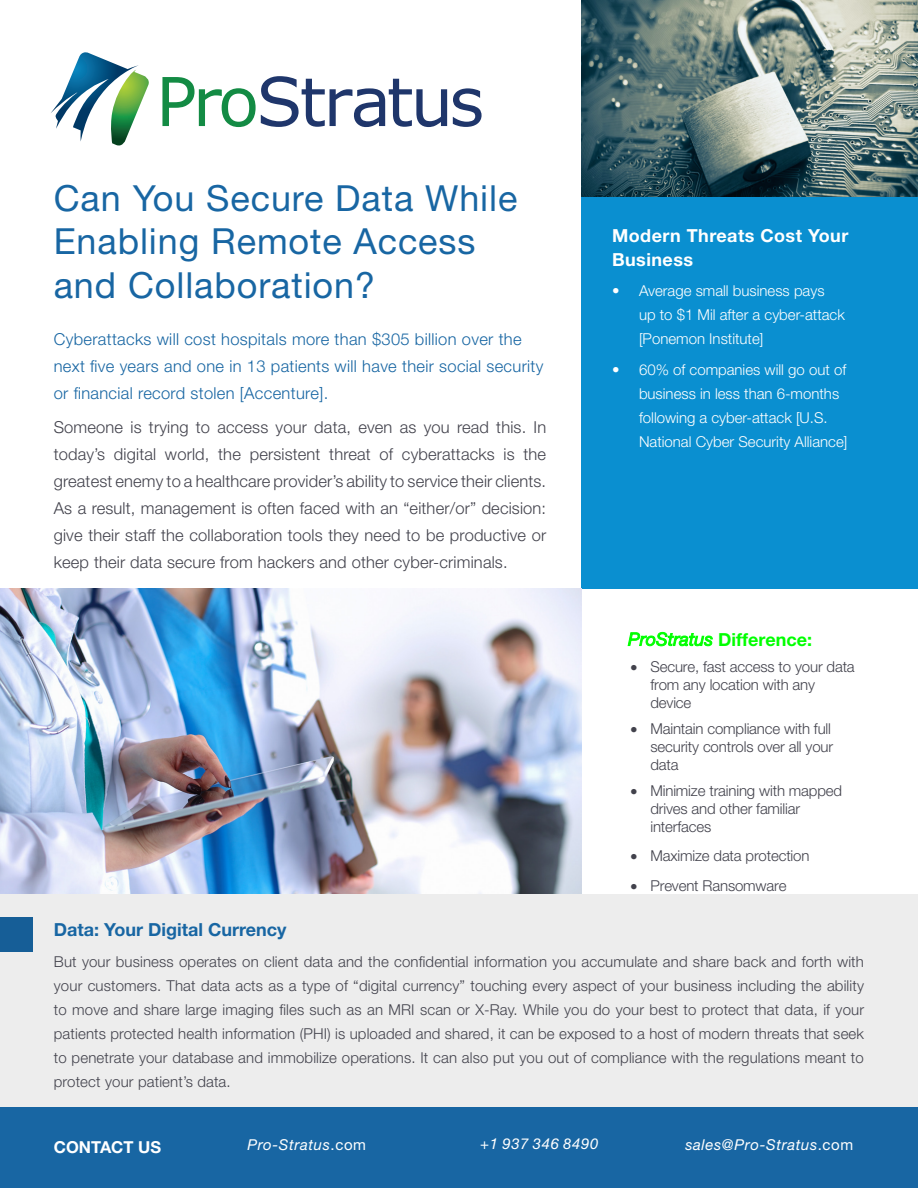
<style>
.page{position:relative;width:918px;height:1188px;background:#fff}
.page>*{position:absolute;margin:0;border:0;box-sizing:border-box;transform-origin:0 0}
.t1{font:67.35px "Verdana";letter-spacing:-.045em;color:#1f366b}
.t2{font:36px/43.2px "Helvetica Neue LT Std";letter-spacing:.025em;color:#1866a3}
.t3{font:700 18px/24px "Helvetica Neue LT Std";letter-spacing:.025em;color:#fff}
.t4{font:700 18px "Helvetica Neue LT Std";color:#1866a3}
.t5{font:700 18px "Helvetica Neue LT Std";color:#0f0}
.t6{font:300 16.5px/27px "Helvetica Neue LT Std";letter-spacing:.01em;color:#42424c;text-align:justify}
.t7{font:300 16.5px/27px "Helvetica Neue LT Std";letter-spacing:.02em;color:#1866a3}
.t8{font:700 16.5px "Helvetica Neue LT Std";color:#fff}
.t9{font:300 15px/18px "Helvetica Neue LT Std";letter-spacing:-.01em;color:#42424c}
.t10{font:300 15px/24px "Helvetica Neue LT Std";color:#fff}
.t11{font:italic 15px "Helvetica Neue LT Std";letter-spacing:.04em;color:#fff}
.s1{color:#138b44}
.s2{font-weight:400;font-style:italic}
.s3{font-style:normal}
</style>
<div class="page">
<div style="left:0;top:894px;width:918px;height:294px;background:#ededed"></div>
<img style="left:581px;top:1px;width:337px;height:196px">
<div style="left:581px;top:197px;width:337px;height:392px;background:#0a8fd0"></div>
<img style="left:0;top:589px;width:581px;height:305px">
<div style="left:0;top:917px;width:33px;height:34px;background:#165e97"></div>
<div style="left:0;top:1108px;width:918px;height:80px;background:#1866a3"></div>
<svg style="left:51px;top:52px;width:98px;height:94px"></svg>
<h1 class="t1" style="left:156px;top:55px;width:330px"><span class="s1">Pro</span>Stratus</h1>
<h2 class="t2" style="left:54px;top:176px;width:465px">Can You Secure Data While<br>Enabling Remote Access and Collaboration?</h2>
<p class="t7" style="left:54px;top:325px;width:491px">Cyberattacks will cost hospitals more than $305 billion over the next five years and one in 13 patients will have their social security or financial record stolen [Accenture].</p>
<p class="t6" style="left:54px;top:413px;width:494px">Someone is trying to access your data, even as you read this. In today’s digital world, the persistent threat of cyberattacks is the greatest enemy to a healthcare provider’s ability to service their clients.<br>As a result, management is often faced with an “either/or” decision: give their staff the collaboration tools they need to be productive or keep their data secure from hackers and other cyber-criminals.</p>
<p class="t3" style="left:612px;top:223px;width:238px">Modern Threats Cost Your<br>Business</p>
<p class="t10" style="left:639px;top:279px;width:207px;text-indent:-27px">• Average small business pays up to $1 Mil after a cyber-attack [Ponemon Institute]</p>
<p class="t10" style="left:639px;top:357px;width:210px;text-indent:-27px">• 60% of companies will go out of business in less than 6-months following a cyber-attack [U.S.<br>National Cyber Security Alliance]</p>
<p class="t5" style="left:628px;top:628px;width:185px"><span class="s2">ProStratus</span> Difference:</p>
<p class="t9" style="left:650px;top:658px;width:206px;text-indent:-20px">• Secure, fast access to your data from any location with any device</p>
<p class="t9" style="left:650px;top:720px;width:184px;text-indent:-20px">• Maintain compliance with full security controls over all your data</p>
<p class="t9" style="left:650px;top:781px;width:193px;text-indent:-20px">• Minimize training with mapped drives and other familiar interfaces</p>
<p class="t9" style="left:630px;top:847px;width:181px">• Maximize data protection</p>
<p class="t9" style="left:630px;top:876px;width:158px">• Prevent Ransomware</p>
<p class="t4" style="left:54px;top:918px;width:234px">Data: Your Digital Currency</p>
<p class="t9" style="left:54px;top:949px;width:812px;line-height:24px;text-align:justify">But your business operates on client data and the confidential information you accumulate and share back and forth with your customers. That data acts as a type of “digital currency” touching every aspect of your business including the ability to move and share large imaging files such as an MRI scan or X-Ray. While you do your best to protect that data, if your patients protected health information (PHI) is uploaded and shared, it can be exposed to a host of modern threats that seek to penetrate your database and immobilize operations. It can also put you out of compliance with the regulations meant to protect your patient’s data.</p>
<p class="t8" style="left:54px;top:1137px;width:109px">CONTACT US</p>
<p class="t11" style="left:247px;top:1136px;width:120px">Pro-Stratus<span class="s3">.com</span></p>
<p class="t11" style="left:480px;top:1135px;width:120px">+1 937 346 8490</p>
<p class="t11" style="left:685px;top:1136px;width:169px">sales<span class="s3">@</span>Pro-Stratus<span class="s3">.com</span></p>
</div>
